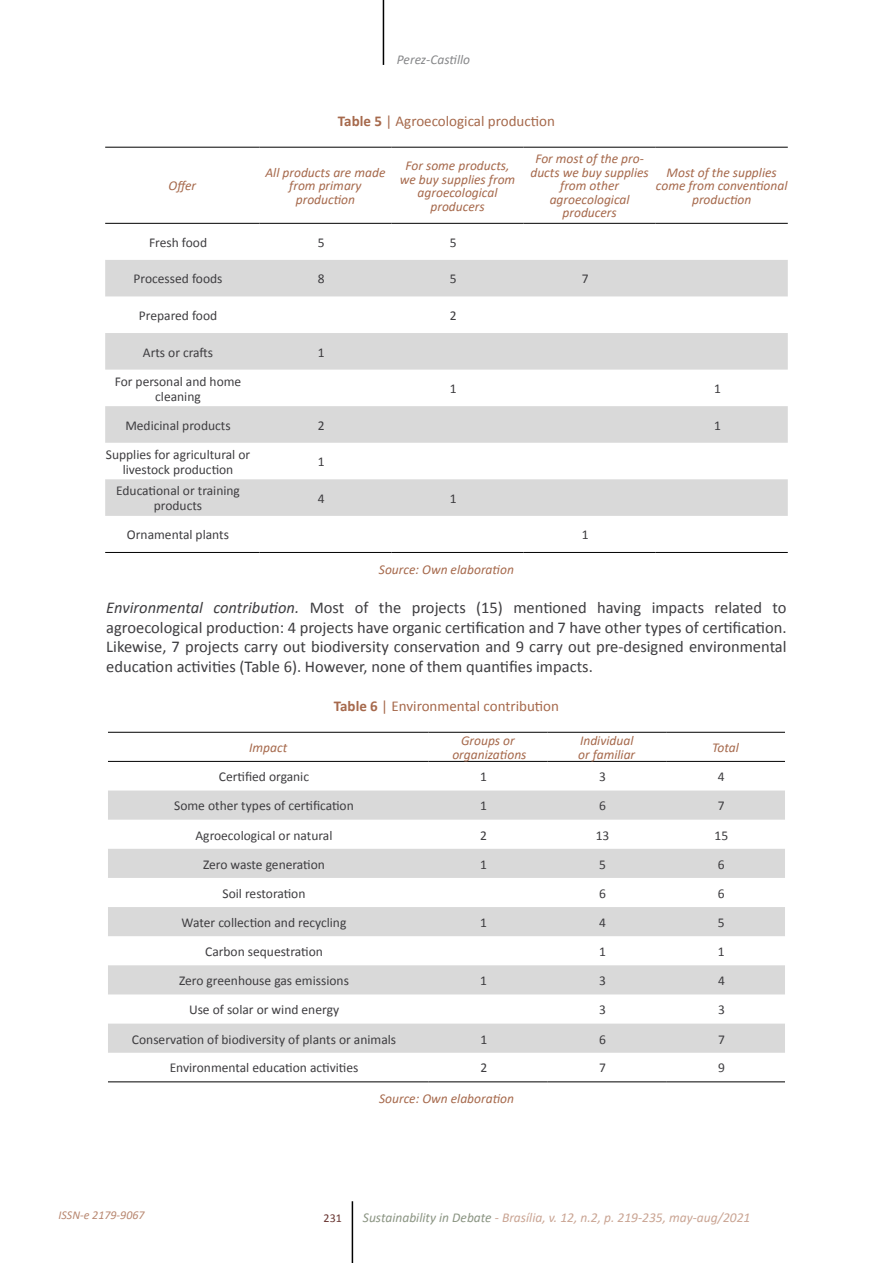
<style>
.page{position:relative;width:893px;height:1263px;background:#fff}
.page>*{position:absolute;margin:0;border:0;box-sizing:border-box;transform-origin:0 0}
.t1{font:16.5px/19.5px "Calibri";color:#3e3d40;text-align:justify}
.t2{font:15px "Calibri";color:#a6694c}
.t3{font:13.5px/15px "Calibri";color:#3e3d40;text-align:center}
.t4{font:italic 13.5px/13.5px "Calibri";color:#a6694c;text-align:center}
.t5{font:italic 13.5px "Calibri";color:#caa594}
.t6{font:italic 13.5px "Calibri";color:#87888a}
.t7{font:italic 12px "Calibri";color:#b88770}
.t8{font:12px "Calibri";color:#673430}
.s1{font-weight:700}
.s2{font-style:italic}
.s3{color:#8b9583}
</style>
<div class="page">
<hr style="left:383px;top:0;width:1px;height:65px;background:#000">
<hr style="left:352px;top:1201px;width:1px;height:62px;background:#000">
<svg style="left:105px;top:260px;width:683px;height:256px;fill:#d9d9d9"></svg>
<hr style="left:105px;top:552px;width:154px;height:1px;background:#000">
<hr style="left:259px;top:552px;width:132px;height:1px;background:#000">
<hr style="left:391px;top:552px;width:133px;height:1px;background:#000">
<hr style="left:524px;top:552px;width:132px;height:1px;background:#000">
<hr style="left:656px;top:552px;width:132px;height:1px;background:#000">
<hr style="left:105px;top:147px;width:154px;height:1px;background:#000">
<hr style="left:259px;top:147px;width:132px;height:1px;background:#000">
<hr style="left:391px;top:147px;width:133px;height:1px;background:#000">
<hr style="left:524px;top:147px;width:132px;height:1px;background:#000">
<hr style="left:656px;top:147px;width:132px;height:1px;background:#000">
<hr style="left:105px;top:223px;width:154px;height:1px;background:#000">
<hr style="left:259px;top:223px;width:132px;height:1px;background:#000">
<hr style="left:391px;top:223px;width:133px;height:1px;background:#000">
<hr style="left:524px;top:223px;width:132px;height:1px;background:#000">
<hr style="left:656px;top:223px;width:132px;height:1px;background:#000">
<svg style="left:108px;top:790px;width:677px;height:263px;fill:#d9d9d9"></svg>
<hr style="left:108px;top:1081px;width:320px;height:1px;background:#000">
<hr style="left:428px;top:1081px;width:119px;height:1px;background:#000">
<hr style="left:547px;top:1081px;width:119px;height:1px;background:#000">
<hr style="left:666px;top:1081px;width:119px;height:1px;background:#000">
<hr style="left:108px;top:732px;width:320px;height:1px;background:#000">
<hr style="left:428px;top:732px;width:119px;height:1px;background:#000">
<hr style="left:547px;top:732px;width:119px;height:1px;background:#000">
<hr style="left:666px;top:732px;width:119px;height:1px;background:#000">
<hr style="left:108px;top:761px;width:320px;height:1px;background:#000">
<hr style="left:428px;top:761px;width:119px;height:1px;background:#000">
<hr style="left:547px;top:761px;width:119px;height:1px;background:#000">
<hr style="left:666px;top:761px;width:119px;height:1px;background:#000">
<p class="t6" style="left:397px;top:51px;width:75px">Perez-Castillo</p>
<p class="t4" style="left:169px;top:178px;width:29px">Offer</p>
<p class="t2" style="left:338px;top:111px;width:218px"><span class="s1">Table 5</span> | Agroecological production</p>
<p class="t4" style="left:265px;top:165px;width:121px">All products are made from primary production</p>
<p class="t4" style="left:400px;top:158px;width:117px">For some products, we buy supplies from agroecological producers</p>
<p class="t4" style="left:530px;top:151px;width:120px">For most of the pro&shy;ducts we buy supplies from other agroecological producers</p>
<p class="t4" style="left:656px;top:165px;width:133px">Most of the supplies come from conventional production</p>
<p class="t3" style="left:149px;top:235px;width:60px">Fresh food</p>
<p class="t3" style="left:318px;top:235px;width:8px">5</p>
<p class="t3" style="left:450px;top:235px;width:8px">5</p>
<p class="t3" style="left:134px;top:271px;width:90px">Processed foods</p>
<p class="t3" style="left:318px;top:271px;width:8px">8</p>
<p class="t3" style="left:450px;top:271px;width:8px">5</p>
<p class="t3" style="left:582px;top:271px;width:8px">7</p>
<p class="t3" style="left:139px;top:308px;width:80px">Prepared food</p>
<p class="t3" style="left:450px;top:308px;width:8px">2</p>
<p class="t3" style="left:143px;top:345px;width:72px">Arts or crafts</p>
<p class="t3" style="left:318px;top:345px;width:8px">1</p>
<p class="t3" style="left:115px;top:374px;width:128px">For personal and home cleaning</p>
<p class="t3" style="left:450px;top:381px;width:8px">1</p>
<p class="t3" style="left:714px;top:381px;width:8px">1</p>
<p class="t3" style="left:125px;top:418px;width:107px">Medicinal products</p>
<p class="t3" style="left:318px;top:418px;width:8px">2</p>
<p class="t3" style="left:714px;top:418px;width:8px">1</p>
<p class="t3" style="left:106px;top:447px;width:146px">Supplies for agricultural or livestock production</p>
<p class="t3" style="left:318px;top:454px;width:8px">1</p>
<p class="t3" style="left:116px;top:483px;width:125px">Educational or training products</p>
<p class="t3" style="left:318px;top:491px;width:8px">4</p>
<p class="t3" style="left:450px;top:491px;width:8px">1</p>
<p class="t3" style="left:127px;top:527px;width:104px">Ornamental plants</p>
<p class="t3" style="left:582px;top:527px;width:8px">1</p>
<p class="t4" style="left:379px;top:562px;width:137px">Source: Own elaboration</p>
<p class="t1" style="left:106px;top:598px;width:682px"><span class="s2">Environmental contribution.</span> Most of the projects (15) mentioned having impacts related to agroecological production: 4 projects have organic certification and 7 have other types of certification.<br>Likewise, 7 projects carry out biodiversity conservation and 9 carry out pre-designed environmental education activities (Table 6). However, none of them quantifies impacts.</p>
<p class="t2" style="left:334px;top:696px;width:227px"><span class="s1">Table 6</span> | Environmental contribution</p>
<p class="t4" style="left:249px;top:740px;width:40px">Impact</p>
<p class="t4" style="left:452px;top:733px;width:76px">Groups or organizations</p>
<p class="t4" style="left:578px;top:733px;width:59px;text-align:left">Individual or familiar</p>
<p class="t4" style="left:712px;top:740px;width:28px">Total</p>
<p class="t3" style="left:219px;top:769px;width:92px">Certified organic</p>
<p class="t3" style="left:480px;top:769px;width:8px">1</p>
<p class="t3" style="left:599px;top:769px;width:8px">3</p>
<p class="t3" style="left:718px;top:769px;width:8px">4</p>
<p class="t3" style="left:174px;top:798px;width:181px">Some other types of certification</p>
<p class="t3" style="left:480px;top:798px;width:8px">1</p>
<p class="t3" style="left:599px;top:798px;width:8px">6</p>
<p class="t3" style="left:718px;top:798px;width:8px">7</p>
<p class="t3" style="left:195px;top:828px;width:139px">Agroecological or natural</p>
<p class="t3" style="left:480px;top:828px;width:8px">2</p>
<p class="t3" style="left:596px;top:828px;width:15px">13</p>
<p class="t3" style="left:714px;top:828px;width:15px">15</p>
<p class="t3" style="left:203px;top:857px;width:123px">Zero waste generation</p>
<p class="t3" style="left:480px;top:857px;width:8px">1</p>
<p class="t3" style="left:599px;top:857px;width:8px">5</p>
<p class="t3" style="left:718px;top:857px;width:8px">6</p>
<p class="t3" style="left:223px;top:886px;width:84px">Soil restoration</p>
<p class="t3" style="left:599px;top:886px;width:8px">6</p>
<p class="t3" style="left:718px;top:886px;width:8px">6</p>
<p class="t3" style="left:182px;top:915px;width:166px">Water collection and recycling</p>
<p class="t3" style="left:480px;top:915px;width:8px">1</p>
<p class="t3" style="left:599px;top:915px;width:8px">4</p>
<p class="t3" style="left:718px;top:915px;width:8px">5</p>
<p class="t3" style="left:205px;top:944px;width:119px">Carbon sequestration</p>
<p class="t3" style="left:599px;top:944px;width:8px">1</p>
<p class="t3" style="left:718px;top:944px;width:8px">1</p>
<p class="t3" style="left:179px;top:973px;width:171px">Zero greenhouse gas emissions</p>
<p class="t3" style="left:480px;top:973px;width:8px">1</p>
<p class="t3" style="left:599px;top:973px;width:8px">3</p>
<p class="t3" style="left:718px;top:973px;width:8px">4</p>
<p class="t3" style="left:189px;top:1002px;width:152px">Use of solar or wind energy</p>
<p class="t3" style="left:599px;top:1002px;width:8px">3</p>
<p class="t3" style="left:718px;top:1002px;width:8px">3</p>
<p class="t3" style="left:132px;top:1031px;width:266px">Conservation of biodiversity of plants or animals</p>
<p class="t3" style="left:480px;top:1031px;width:8px">1</p>
<p class="t3" style="left:599px;top:1031px;width:8px">6</p>
<p class="t3" style="left:718px;top:1031px;width:8px">7</p>
<p class="t3" style="left:170px;top:1060px;width:190px">Environmental education activities</p>
<p class="t3" style="left:480px;top:1060px;width:8px">2</p>
<p class="t3" style="left:599px;top:1060px;width:8px">7</p>
<p class="t3" style="left:718px;top:1060px;width:8px">9</p>
<p class="t4" style="left:379px;top:1091px;width:137px">Source: Own elaboration</p>
<p class="t7" style="left:59px;top:1207px;width:88px">ISSN-e 2179-9067</p>
<p class="t8" style="left:324px;top:1210px;width:20px">231</p>
<p class="t5" style="left:363px;top:1208px;width:389px"><span class="s3">Sustainability in Debate</span> - Brasília, v. 12, n.2, p. 219-235, may-aug/2021</p>
</div>
